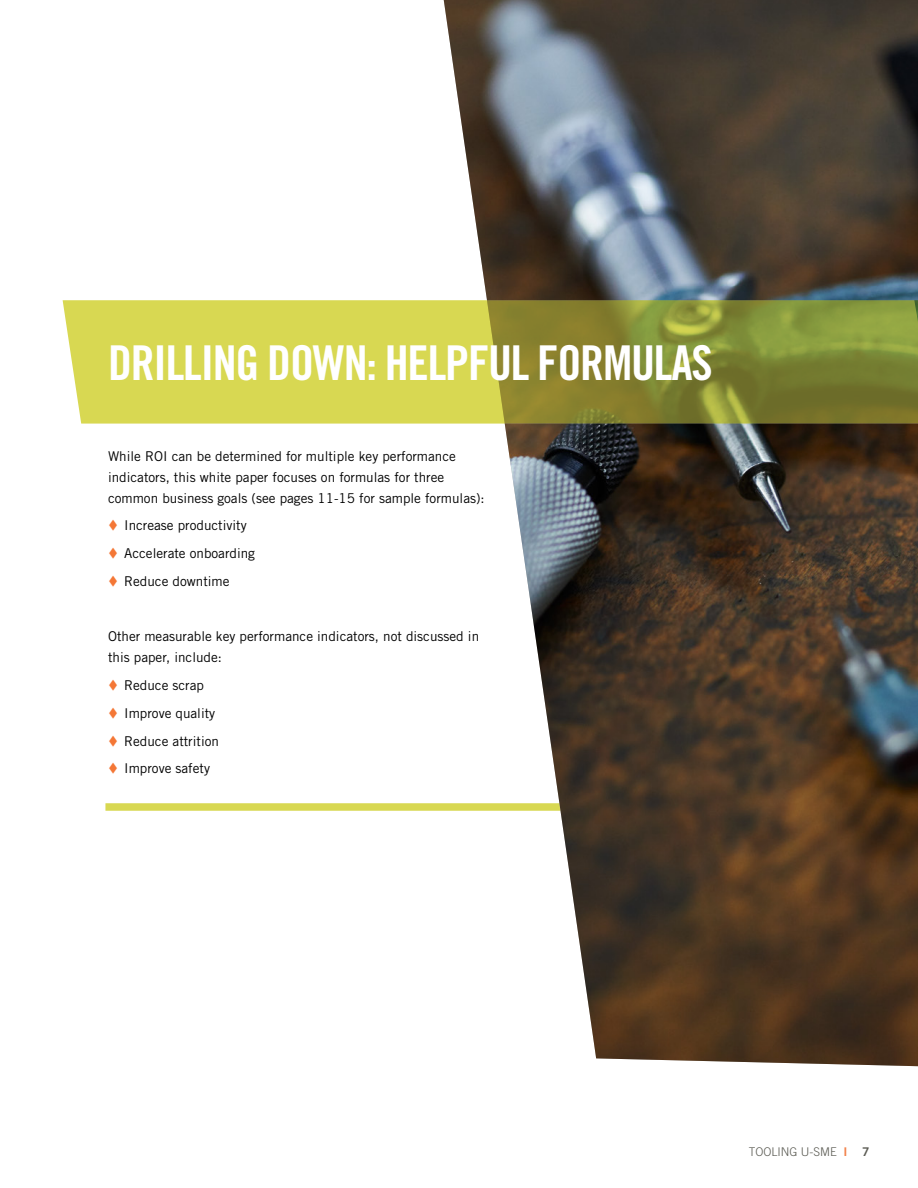
<style>
.page{position:relative;width:918px;height:1188px;background:#fff}
.page>*{position:absolute;margin:0;border:0;box-sizing:border-box;transform-origin:0 0}
.t1{font:48px "Trade Gothic LT Std Bd Cn 20";letter-spacing:-.025em;color:#fff}
.t2{font:13.5px/21px "Trade Gothic LT Std";color:#000}
.t3{font:300 12px "Trade Gothic LT Std";color:#5b5b53}
.s1{color:#f47736}
.s2{font-family:"Trade Gothic LT Std Bd 2";font-weight:400;color:#f2814a}
.s3{font-family:"Trade Gothic LT Std Bd 2";font-weight:400}
</style>
<div class="page">
<div style="left:105px;top:803px;width:813px;height:8px;background:#d8d852"></div>
<img style="left:444px;top:0;width:474px;height:1066px">
<svg style="left:63px;top:300px;width:855px;height:124px;background:#aeb045"></svg>
<h1 class="t1" style="left:108px;top:333px;width:606px">DRILLING DOWN: HELPFUL FORMULAS</h1>
<p class="t2" style="left:108px;top:445px;width:378px">While ROI can be determined for multiple key performance indicators, this white paper focuses on formulas for three common business goals (see pages 11-15 for sample formulas):</p>
<p class="t2" style="left:108px;top:515px;width:140px"><span class="s1">▼</span> Increase productivity</p>
<p class="t2" style="left:108px;top:543px;width:149px"><span class="s1">▼</span> Accelerate onboarding</p>
<p class="t2" style="left:108px;top:570px;width:123px"><span class="s1">▼</span> Reduce downtime</p>
<p class="t2" style="left:108px;top:626px;width:373px">Other measurable key performance indicators, not discussed in this paper, include:</p>
<p class="t2" style="left:108px;top:675px;width:98px"><span class="s1">▼</span> Reduce scrap</p>
<p class="t2" style="left:108px;top:702px;width:109px"><span class="s1">▼</span> Improve quality</p>
<p class="t2" style="left:108px;top:730px;width:113px"><span class="s1">▼</span> Reduce attrition</p>
<p class="t2" style="left:108px;top:758px;width:104px"><span class="s1">▼</span> Improve safety</p>
<p class="t3" style="left:749px;top:1145px;width:122px">TOOLING U-SME <span class="s2">I</span> <span class="s3">7</span></p>
</div>
